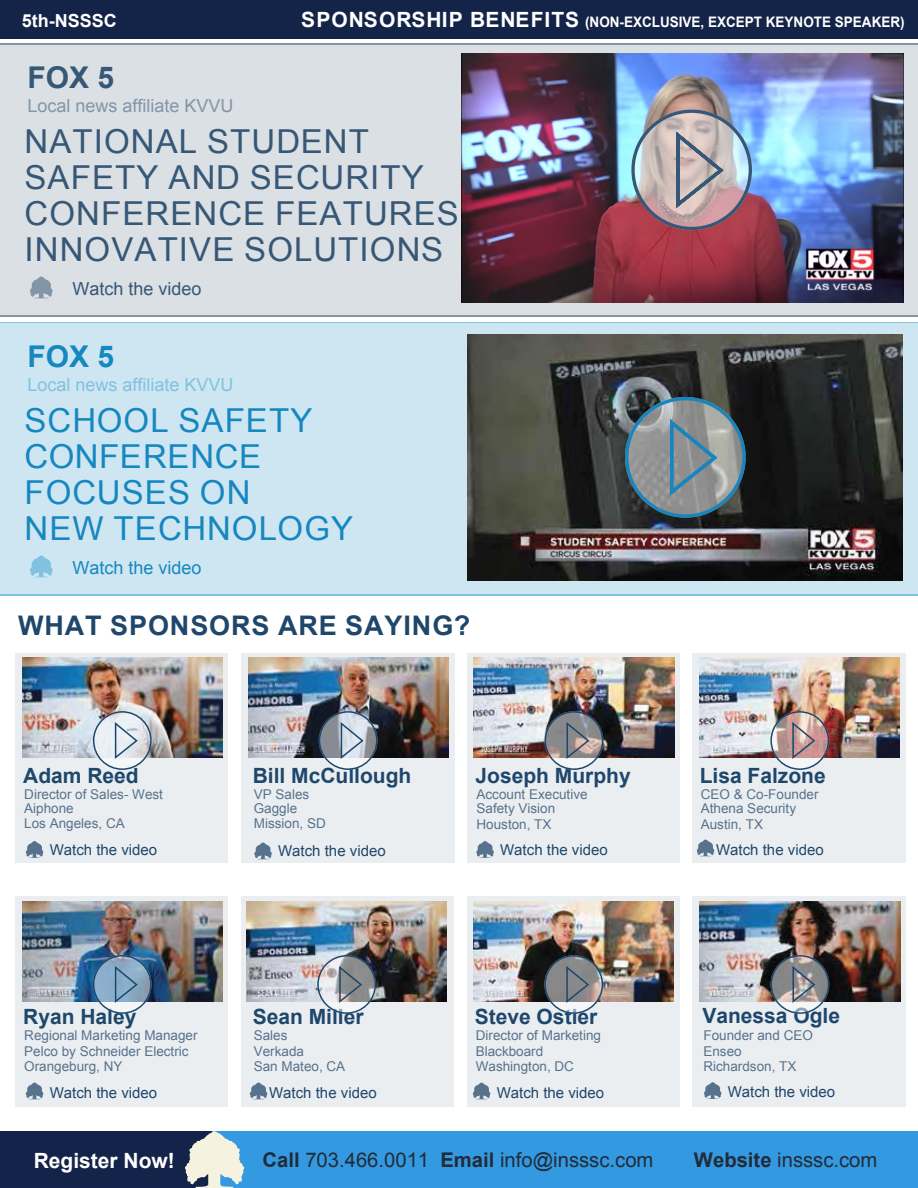
<style>
.page{position:relative;width:918px;height:1188px;background:#fff}
.page>*{position:absolute;margin:0;border:0;box-sizing:border-box;transform-origin:0 0}
.t1{font:33px/36px "Arial";letter-spacing:.035em;color:#375776}
.t2{font:33px/36px "Arial";letter-spacing:.035em;color:#1687bf}
.t3{font:700 30px "Arial";color:#375776}
.t4{font:700 30px "Arial";color:#1687bf}
.t5{font:700 27px "Arial";letter-spacing:.035em;color:#1e476b}
.t6{font:700 21px "Arial";color:#1e476b}
.t7{font:700 21px "Arial";color:#fff}
.t8{font:20.25px "Arial";color:#232b38}
.t9{font:18px "Arial";color:#8296a8}
.t10{font:18px "Arial";color:#81c2e1}
.t11{font:18px "Arial";color:#375776}
.t12{font:18px "Arial";color:#1687bf}
.t13{font:700 18px "Arial";color:#fff}
.t14{font:15px "Arial";color:#1e476b}
.t15{font:700 14.55px "Arial";color:#fff;scale:.93 1}
.t16{font:13.5px/15.5px "Arial";color:#57728d}
.s1{font-size:21px}
.s2{font-weight:700}
</style>
<div class="page">
<div style="left:0;top:45px;width:918px;height:270px;background:#dbe0e4"></div>
<svg style="left:30px;top:276px;width:23px;height:22px"></svg>
<div style="left:0;top:324px;width:918px;height:270px;background:#cee6f2"></div>
<svg style="left:30px;top:555px;width:23px;height:22px"></svg>
<div style="left:0;top:0;width:918px;height:39px;background:#142348"></div>
<img style="left:468px;top:334px;width:435px;height:246px">
<svg style="left:625px;top:397px;width:121px;height:121px;background:#728187"></svg>
<img style="left:462px;top:53px;width:441px;height:249px">
<svg style="left:631px;top:110px;width:121px;height:120px;background:#b0a4ab"></svg>
<div style="left:15px;top:897px;width:213px;height:210px;background:#ebeef1"></div>
<div style="left:241px;top:897px;width:213px;height:210px;background:#ebeef1"></div>
<div style="left:467px;top:897px;width:213px;height:210px;background:#ebeef1"></div>
<div style="left:693px;top:897px;width:213px;height:210px;background:#ebeef1"></div>
<div style="left:15px;top:653px;width:213px;height:210px;background:#ebeef1"></div>
<div style="left:467px;top:653px;width:213px;height:210px;background:#ebeef1"></div>
<div style="left:693px;top:653px;width:213px;height:210px;background:#ebeef1"></div>
<div style="left:241px;top:653px;width:213px;height:210px;background:#ebeef1"></div>
<svg style="left:25px;top:1082px;width:19px;height:17px"></svg>
<svg style="left:249px;top:1082px;width:19px;height:17px"></svg>
<svg style="left:472px;top:1082px;width:19px;height:17px"></svg>
<svg style="left:704px;top:1082px;width:18px;height:17px"></svg>
<svg style="left:25px;top:841px;width:19px;height:17px"></svg>
<svg style="left:254px;top:842px;width:18px;height:17px"></svg>
<svg style="left:476px;top:841px;width:18px;height:17px"></svg>
<svg style="left:696px;top:839px;width:19px;height:17px"></svg>
<img style="left:22px;top:658px;width:200px;height:99px">
<svg style="left:93px;top:711px;width:59px;height:59px"></svg>
<img style="left:248px;top:658px;width:200px;height:99px">
<svg style="left:319px;top:711px;width:59px;height:59px"></svg>
<img style="left:474px;top:658px;width:200px;height:99px">
<svg style="left:545px;top:711px;width:58px;height:59px"></svg>
<img style="left:700px;top:658px;width:200px;height:99px">
<img style="left:770px;top:711px;width:59px;height:59px">
<img style="left:22px;top:902px;width:200px;height:99px">
<svg style="left:93px;top:955px;width:59px;height:59px"></svg>
<img style="left:247px;top:902px;width:200px;height:99px">
<svg style="left:317px;top:955px;width:59px;height:59px"></svg>
<img style="left:474px;top:902px;width:200px;height:99px">
<svg style="left:544px;top:955px;width:59px;height:59px"></svg>
<img style="left:700px;top:902px;width:200px;height:99px">
<svg style="left:771px;top:955px;width:58px;height:59px"></svg>
<div style="left:0;top:1131px;width:218px;height:57px;background:#142349"></div>
<div style="left:213px;top:1131px;width:705px;height:57px;background:#339ae2"></div>
<svg style="left:185px;top:1131px;width:60px;height:57px"></svg>
<h3 class="t13" style="left:22px;top:8px;width:97px">5th-NSSSC</h3>
<p class="t15" style="left:301px;top:11px;width:650px"><span class="s1">SPONSORSHIP BENEFITS</span> (NON-EXCLUSIVE, EXCEPT KEYNOTE SPEAKER)</p>
<h2 class="t3" style="left:27px;top:56px;width:88px">FOX 5</h2>
<h3 class="t9" style="left:27px;top:93px;width:208px">Local news affiliate KVVU</h3>
<h1 class="t1" style="left:24px;top:123px;width:436px">NATIONAL STUDENT<br>SAFETY AND SECURITY<br>CONFERENCE FEATURES<br>INNOVATIVE SOLUTIONS</h1>
<h3 class="t11" style="left:72px;top:276px;width:131px">Watch the video</h3>
<h2 class="t4" style="left:27px;top:335px;width:88px">FOX 5</h2>
<h3 class="t10" style="left:27px;top:372px;width:208px">Local news affiliate KVVU</h3>
<h1 class="t2" style="left:24px;top:402px;width:330px">SCHOOL SAFETY<br>CONFERENCE<br>FOCUSES ON<br>NEW TECHNOLOGY</h1>
<h3 class="t12" style="left:72px;top:555px;width:131px">Watch the video</h3>
<h3 class="t5" style="left:18px;top:606px;width:454px">WHAT SPONSORS ARE SAYING?</h3>
<h3 class="t6" style="left:23px;top:761px;width:117px">Adam Reed</h3>
<p class="t16" style="left:24px;top:787px;width:140px;line-height:14.7px">Director of Sales- West<br>Aiphone<br>Los Angeles, CA</p>
<h3 class="t6" style="left:253px;top:761px;width:160px">Bill McCullough</h3>
<p class="t16" style="left:254px;top:787px;width:74px;line-height:14.7px">VP Sales<br>Gaggle<br>Mission, SD</p>
<h3 class="t6" style="left:476px;top:761px;width:157px">Joseph Murphy</h3>
<p class="t16" style="left:477px;top:787px;width:113px;line-height:14.2px">Account Executive<br>Safety Vision</p>
<p class="t16" style="left:477px;top:817px;width:77px">Houston, TX</p>
<h3 class="t6" style="left:700px;top:761px;width:128px">Lisa Falzone</h3>
<p class="t16" style="left:701px;top:787px;width:119px;line-height:14.2px">CEO &amp; Co-Founder<br>Athena Security</p>
<p class="t16" style="left:701px;top:817px;width:64px">Austin, TX</p>
<p class="t14" style="left:50px;top:839px;width:109px">Watch the video</p>
<p class="t14" style="left:278px;top:840px;width:109px">Watch the video</p>
<p class="t14" style="left:500px;top:839px;width:109px">Watch the video</p>
<p class="t14" style="left:716px;top:839px;width:109px">Watch the video</p>
<h3 class="t6" style="left:23px;top:1002px;width:115px">Ryan Haley</h3>
<p class="t16" style="left:24px;top:1028px;width:175px">Regional Marketing Manager<br>Pelco by Schneider Electric<br>Orangeburg, NY</p>
<h3 class="t6" style="left:253px;top:1002px;width:112px">Sean Miller</h3>
<p class="t16" style="left:254px;top:1028px;width:93px">Sales<br>Verkada<br>San Mateo, CA</p>
<p class="t14" style="left:50px;top:1082px;width:109px">Watch the video</p>
<p class="t14" style="left:269px;top:1082px;width:109px">Watch the video</p>
<h3 class="t6" style="left:475px;top:1002px;width:124px">Steve Ostler</h3>
<p class="t16" style="left:476px;top:1028px;width:127px">Director of Marketing<br>Blackboard<br>Washington, DC</p>
<h3 class="t6" style="left:702px;top:1001px;width:139px">Vanessa Ogle</h3>
<p class="t16" style="left:703px;top:1028px;width:111px">Founder and CEO<br>Enseo<br>Richardson, TX</p>
<p class="t14" style="left:497px;top:1082px;width:109px">Watch the video</p>
<p class="t14" style="left:728px;top:1082px;width:109px">Watch the video</p>
<h3 class="t7" style="left:34px;top:1146px;width:143px">Register Now!</h3>
<h3 class="t8" style="left:263px;top:1146px;width:392px"><span class="s2">Call</span> 703.466.0011 <span class="s2">Email</span> info@insssc.com</h3>
<h3 class="t8" style="left:694px;top:1146px;width:185px"><span class="s2">Website</span> insssc.com</h3>
</div>
